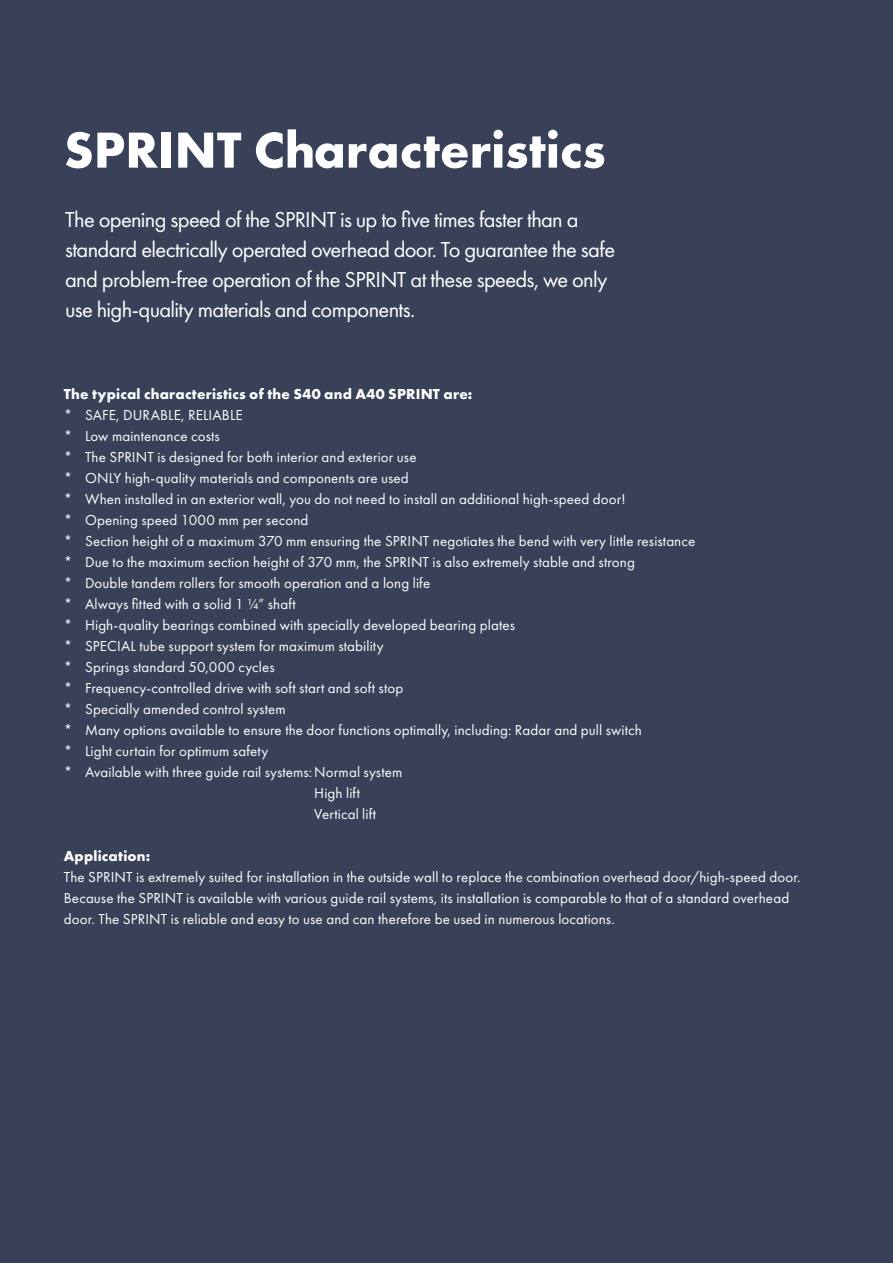
<style>
.page{position:relative;width:893px;height:1263px;background:#384157}
.page>*{position:absolute;margin:0;border:0;box-sizing:border-box;transform-origin:0 0}
.t1{font:700 52.5px "Futura PT";color:#fff}
.t2{font:22.5px/30px "Futura PT";letter-spacing:-.03em;color:#fff}
.t3{font:15px/21px "Futura PT";letter-spacing:.01em;color:#fff}
.t4{font:700 15px "Futura PT";letter-spacing:.015em;color:#fff}
</style>
<div class="page">
<h1 class="t1" style="left:64px;top:116px;width:543px">SPRINT Characteristics</h1>
<p class="t2" style="left:65px;top:205px;width:551px">The opening speed of the SPRINT is up to five times faster than a standard electrically operated overhead door. To guarantee the safe and problem-free operation of the SPRINT at these speeds, we only use high-quality materials and components.</p>
<p class="t4" style="left:64px;top:384px;width:410px">The typical characteristics of the S40 and A40 SPRINT are:</p>
<p class="t3" style="left:64px;top:404px;width:180px">* SAFE, DURABLE, RELIABLE</p>
<p class="t3" style="left:64px;top:425px;width:158px">* Low maintenance costs</p>
<p class="t3" style="left:64px;top:446px;width:354px">* The SPRINT is designed for both interior and exterior use</p>
<p class="t3" style="left:64px;top:467px;width:346px">* ONLY high-quality materials and components are used</p>
<p class="t3" style="left:64px;top:488px;width:563px">* When installed in an exterior wall, you do not need to install an additional high-speed door!</p>
<p class="t3" style="left:64px;top:509px;width:246px">* Opening speed 1000 mm per second</p>
<p class="t3" style="left:64px;top:530px;width:633px">* Section height of a maximum 370 mm ensuring the SPRINT negotiates the bend with very little resistance</p>
<p class="t3" style="left:64px;top:551px;width:573px">* Due to the maximum section height of 370 mm, the SPRINT is also extremely stable and strong</p>
<p class="t3" style="left:64px;top:572px;width:368px">* Double tandem rollers for smooth operation and a long life</p>
<p class="t3" style="left:64px;top:593px;width:234px">* Always fitted with a solid 1 ¼” shaft</p>
<p class="t3" style="left:64px;top:614px;width:453px">* High-quality bearings combined with specially developed bearing plates</p>
<p class="t3" style="left:64px;top:635px;width:321px">* SPECIAL tube support system for maximum stability</p>
<p class="t3" style="left:64px;top:656px;width:213px">* Springs standard 50,000 cycles</p>
<p class="t3" style="left:64px;top:677px;width:341px">* Frequency-controlled drive with soft start and soft stop</p>
<p class="t3" style="left:64px;top:698px;width:223px">* Specially amended control system</p>
<p class="t3" style="left:64px;top:719px;width:580px">* Many options available to ensure the door functions optimally, including: Radar and pull switch</p>
<p class="t3" style="left:64px;top:740px;width:206px">* Light curtain for optimum safety</p>
<p class="t3" style="left:64px;top:761px;width:340px">* Available with three guide rail systems:Normal system</p>
<p class="t3" style="left:314px;top:782px;width:47px">High lift</p>
<p class="t3" style="left:314px;top:803px;width:63px">Vertical lift</p>
<p class="t4" style="left:64px;top:846px;width:88px">Application:</p>
<p class="t3" style="left:64px;top:866px;width:738px">The SPRINT is extremely suited for installation in the outside wall to replace the combination overhead door/high-speed door.<br>Because the SPRINT is available with various guide rail systems, its installation is comparable to that of a standard overhead door. The SPRINT is reliable and easy to use and can therefore be used in numerous locations.</p>
</div>
